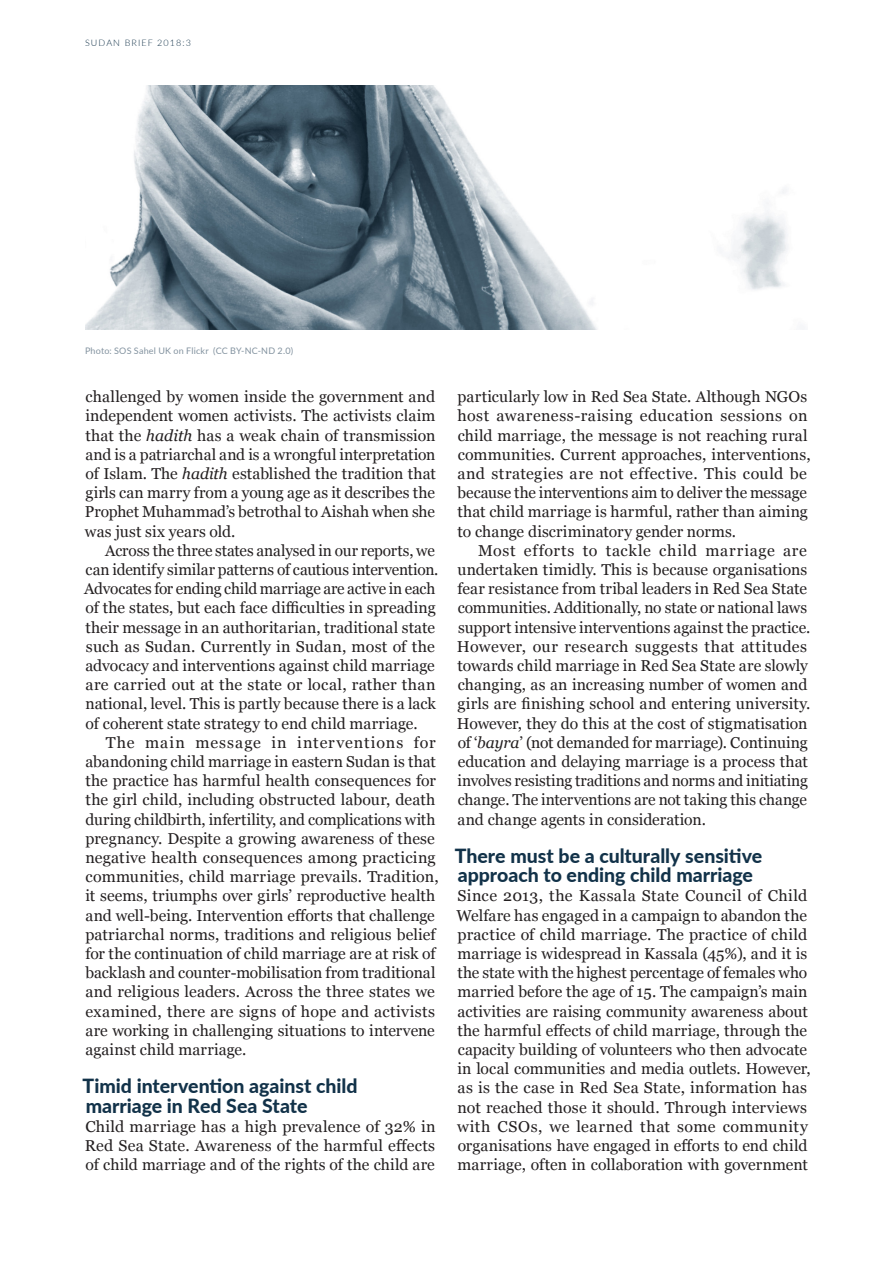
<style>
.page{position:relative;width:893px;height:1263px;background:#fff}
.page>*{position:absolute;margin:0;border:0;box-sizing:border-box;transform-origin:0 0}
.Heading1{font:800 19.5px/19.2px "Lato";color:#123249}
.Body_copy{font:15.75px/19.2px "Georgia";letter-spacing:.005em;color:#231f20}
.Body{font:15.75px/19.2px "Georgia";letter-spacing:.01em;color:#231f20}
.Margtekst_liten{font:9px "Lato";letter-spacing:.025em;color:#82929f}
.t1{font:300 9px "Lato";letter-spacing:.12em;color:#123249}
.s1{font-style:italic}
</style>
<div class="page">
<img style="left:85px;top:85px;width:703px;height:245px">
<p class="t1" style="left:85px;top:37px;width:107px">SUDAN BRIEF 2018:3</p>
<p class="Margtekst_liten" style="left:85px;top:344px;width:210px">Photo: SOS Sahel UK on Flickr (CC BY-NC-ND 2.0)</p>
<p class="Body_copy" style="left:85px;top:386px;width:353px;text-align:justify">challenged by women inside the government and independent women activists. The activists claim that the <span class="s1">hadith</span> has a weak chain of transmission and is a patriarchal and is a wrongful interpretation of Islam. The <span class="s1">hadith</span> established the tradition that girls can marry from a young age as it describes the Prophet Muhammad’s betrothal to Aishah when she was just six years old.</p>
<p class="Body_copy" style="left:84px;top:540px;width:356px;text-indent:21px">Across the three states analysed in our reports, we can identify similar patterns of cautious intervention.<br>Advocates for ending child marriage are active in each of the states, but each face difficulties in spreading their message in an authoritarian, traditional state such as Sudan. Currently in Sudan, most of the advocacy and interventions against child marriage are carried out at the state or local, rather than national, level. This is partly because there is a lack of coherent state strategy to end child marriage.</p>
<p class="Body_copy" style="left:85px;top:732px;width:355px;text-indent:20px">The main message in interventions for abandoning child marriage in eastern Sudan is that the practice has harmful health consequences for the girl child, including obstructed labour, death during childbirth, infertility, and complications with pregnancy. Despite a growing awareness of these negative health consequences among practicing communities, child marriage prevails. Tradition, it seems, triumphs over girls’ reproductive health and well-being. Intervention efforts that challenge patriarchal norms, traditions and religious belief for the continuation of child marriage are at risk of backlash and counter-mobilisation from traditional and religious leaders. Across the three states we examined, there are signs of hope and activists are working in challenging situations to intervene against child marriage.</p>
<p class="Heading1" style="left:83px;top:1076px;width:276px">Timid intervention against child marriage in Red Sea State</p>
<p class="Body" style="left:85px;top:1116px;width:352px;text-align:justify">Child marriage has a high prevalence of 32% in Red Sea State. Awareness of the harmful effects of child marriage and of the rights of the child are</p>
<p class="Body" style="left:457px;top:386px;width:355px">particularly low in Red Sea State. Although NGOs host awareness-raising education sessions on child marriage, the message is not reaching rural communities. Current approaches, interventions, and strategies are not effective. This could be because the interventions aim to deliver the message that child marriage is harmful, rather than aiming to change discriminatory gender norms.</p>
<p class="Body_copy" style="left:457px;top:540px;width:355px;text-indent:21px">Most efforts to tackle child marriage are undertaken timidly. This is because organisations fear resistance from tribal leaders in Red Sea State communities. Additionally, no state or national laws support intensive interventions against the practice.<br>However, our research suggests that attitudes towards child marriage in Red Sea State are slowly changing, as an increasing number of women and girls are finishing school and entering university.<br>However, they do this at the cost of stigmatisation of ‘<span class="s1">bayra</span>’ (not demanded for marriage). Continuing education and delaying marriage is a process that involves resisting traditions and norms and initiating change. The interventions are not taking this change and change agents in consideration.</p>
<p class="Heading1" style="left:455px;top:845px;width:309px">There must be a culturally sensitive approach to ending child marriage</p>
<p class="Body" style="left:457px;top:886px;width:356px">Since 2013, the Kassala State Council of Child Welfare has engaged in a campaign to abandon the practice of child marriage. The practice of child marriage is widespread in Kassala (45%), and it is the state with the highest percentage of females who married before the age of 15. The campaign’s main activities are raising community awareness about the harmful effects of child marriage, through the capacity building of volunteers who then advocate in local communities and media outlets. However, as is the case in Red Sea State, information has not reached those it should. Through interviews with CSOs, we learned that some community organisations have engaged in efforts to end child marriage, often in collaboration with government</p>
</div>
